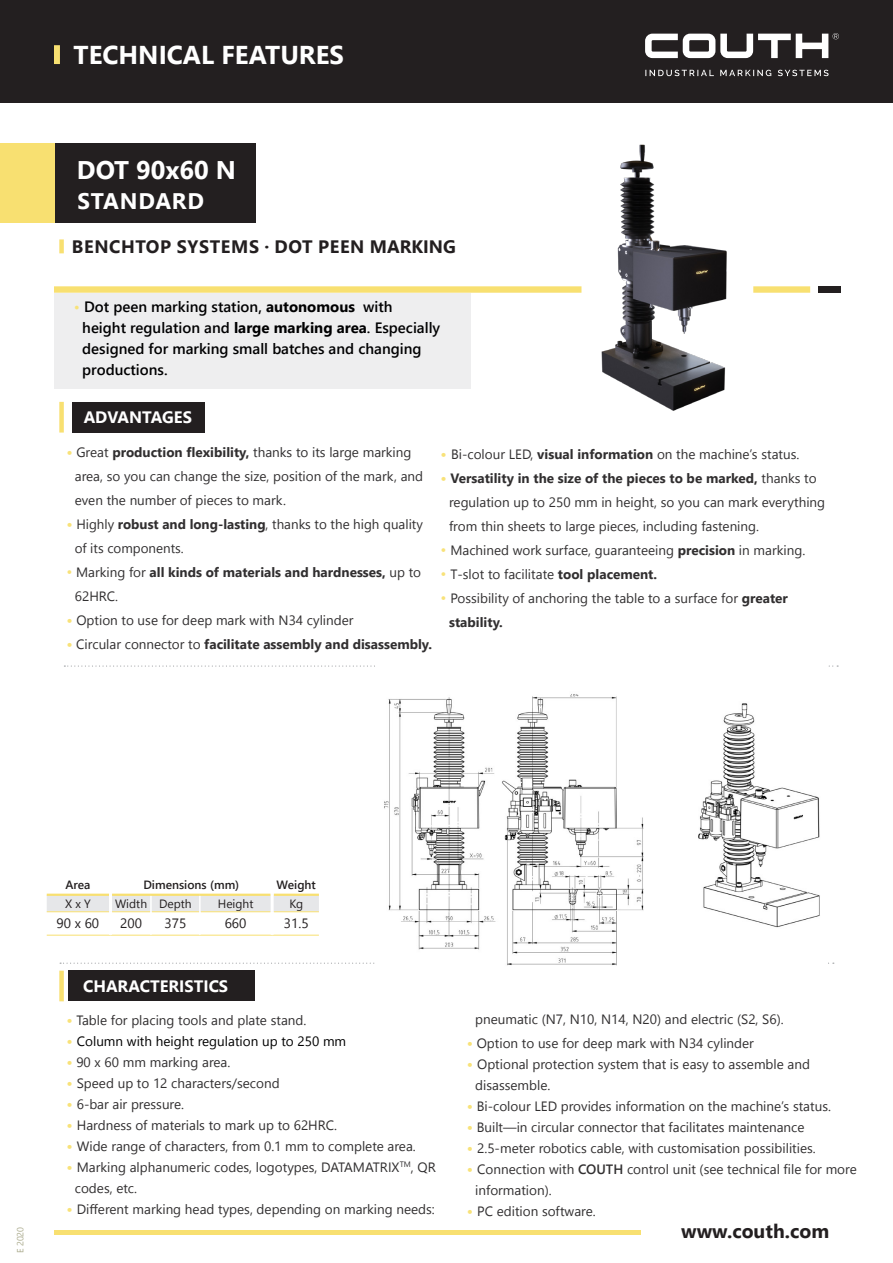
<style>
.page{position:relative;width:893px;height:1263px;background:#fff}
.page>*{position:absolute;margin:0;border:0;box-sizing:border-box;transform-origin:0 0}
.t1{font:700 25.8px "Segoe UI";color:#fff}
.t2{font:700 25.5px "Segoe UI";color:#fff}
.t3{font:700 22.5px "Segoe UI";letter-spacing:.035em;color:#fff}
.t4{font:700 19.5px "Segoe UI";color:#231f20}
.t5{font:700 18px "Segoe UI";letter-spacing:.035em;color:#231f20}
.t6{font:700 16.5px "Segoe UI";color:#fff}
.t7{font:600 15px/21px "Segoe UI";color:#000001}
.t8{font:13.5px/24px "Segoe UI";color:#312f30}
.t9{font:700 13.5px/24px "Segoe UI";color:#312f30}
.t10{font:13.5px "Segoe UI";color:#000001}
.t11{font:13.5px "Segoe UI";color:#231f20}
.t12{font:600 12px "Segoe UI";color:#231f20}
.t13{font:12px "Segoe UI";color:#231f20}
.t14{font:9px "Segoe UI";color:#aaaa8d}
.s1{color:#f8e279}
.s2{font-weight:700}
.s3{font-weight:700;font-size:15px;color:#f8e279}
.s4{font-weight:400;font-size:15px;color:#f8e279}
.s5{font-weight:400}
.s6{font-size:15px;color:#f8e279}
.s7{font-weight:600}
</style>
<div class="page">
<div style="left:54px;top:293px;width:417px;height:95px;background:#eeeeef"></div>
<div style="left:0;top:0;width:893px;height:103px;background:#231f20"></div>
<div style="left:54px;top:45px;width:6px;height:19px;background:#f8e071"></div>
<svg style="left:645px;top:33px;width:194px;height:43px"></svg>
<div style="left:819px;top:286px;width:22px;height:7px;background:#231f20"></div>
<svg style="left:54px;top:286px;width:756px;height:7px;background:#f8e27d"></svg>
<div style="left:54px;top:143px;width:202px;height:80px;background:#231f20"></div>
<div style="left:59px;top:239px;width:5px;height:14px;background:#f8e071"></div>
<div style="left:0;top:143px;width:54px;height:80px;background:#f8e071"></div>
<div style="left:68px;top:971px;width:187px;height:30px;background:#231f20"></div>
<div style="left:59px;top:971px;width:5px;height:30px;background:#f8e071"></div>
<svg style="left:64px;top:665px;width:774px;height:2px"></svg>
<svg style="left:60px;top:963px;width:774px;height:1px"></svg>
<hr style="left:47px;top:894px;width:62px;height:2px;background:#f8e071">
<hr style="left:112px;top:894px;width:39px;height:2px;background:#f8e071">
<hr style="left:151px;top:894px;width:49px;height:2px;background:#f8e071">
<hr style="left:200px;top:894px;width:71px;height:2px;background:#f8e071">
<hr style="left:274px;top:894px;width:45px;height:2px;background:#f8e071">
<hr style="left:111px;top:935px;width:40px;height:1px;background:#f8e071">
<hr style="left:151px;top:935px;width:49px;height:1px;background:#f8e071">
<hr style="left:200px;top:935px;width:72px;height:1px;background:#f8e071">
<hr style="left:47px;top:935px;width:64px;height:1px;background:#f8e071">
<hr style="left:272px;top:935px;width:47px;height:1px;background:#f8e071">
<svg style="left:47px;top:895px;width:272px;height:17px;background:#e8e7de"></svg>
<div style="left:54px;top:1230px;width:586px;height:5px;background:#f8e071"></div>
<div style="left:73px;top:402px;width:132px;height:30px;background:#231f20"></div>
<div style="left:59px;top:402px;width:5px;height:31px;background:#f8e071"></div>
<img style="left:575px;top:144px;width:186px;height:267px">
<img style="left:376px;top:665px;width:451px;height:301px">
<p class="t1" style="left:74px;top:35px;width:272px">TECHNICAL FEATURES</p>
<p class="t2" style="left:77px;top:150px;width:161px">DOT 90x60 N</p>
<p class="t3" style="left:77px;top:184px;width:128px">STANDARD</p>
<p class="t5" style="left:72px;top:233px;width:385px">BENCHTOP SYSTEMS · DOT PEEN MARKING</p>
<p class="t7" style="left:82px;top:295px;width:359px;text-indent:-9px"><span class="s1">•</span> Dot peen marking station, <span class="s2">autonomous</span> with height regulation and <span class="s2">large marking area</span>. Especially designed for marking small batches and changing productions.</p>
<p class="t6" style="left:84px;top:405px;width:110px">ADVANTAGES</p>
<p class="t8" style="left:75px;top:440px;width:350px;text-indent:-9px"><span class="s3">•</span> Great <span class="s2">production flexibility,</span> thanks to its large marking area, so you can change the size, position of the mark, and even the number of pieces to mark.</p>
<p class="t8" style="left:75px;top:512px;width:350px;text-indent:-9px"><span class="s3">•</span> Highly <span class="s2">robust and long-lasting</span>, thanks to the high quality of its components.</p>
<p class="t9" style="left:75px;top:560px;width:348px;text-indent:-9px"><span class="s4">•</span> <span class="s5">Marking for</span> all kinds of materials and hardnesses, <span class="s5">up to<br>62HRC.</span></p>
<p class="t8" style="left:66px;top:608px;width:289px"><span class="s3">•</span> Option to use for deep mark with N34 cylinder</p>
<p class="t9" style="left:66px;top:632px;width:367px"><span class="s6">•</span> <span class="s5">Circular connector to</span> facilitate assembly and disassembly.</p>
<p class="t8" style="left:441px;top:441px;width:360px"><span class="s3">•</span> Bi-colour LED, <span class="s2">visual information</span> on the machine’s status.</p>
<p class="t8" style="left:449px;top:465px;width:378px;text-indent:-9px"><span class="s3">•</span> <span class="s2">Versatility in the size of the pieces to be marked,</span> thanks to regulation up to 250 mm in height, so you can mark everything from thin sheets to large pieces, including fastening.</p>
<p class="t8" style="left:441px;top:537px;width:366px"><span class="s6">•</span> Machined work surface, guaranteeing <span class="s2">precision</span> in marking.</p>
<p class="t8" style="left:441px;top:561px;width:218px"><span class="s6">•</span> T-slot to facilitate <span class="s2">tool placement.</span></p>
<p class="t8" style="left:449px;top:585px;width:340px;text-indent:-9px"><span class="s6">•</span> Possibility of anchoring the table to a surface for <span class="s2">greater stability.</span></p>
<p class="t14" style="left:14px;top:1253px;width:28px;rotate:-90deg">E 2020</p>
<p class="t12" style="left:65px;top:875px;width:27px">Area</p>
<p class="t12" style="left:143px;top:875px;width:97px">Dimensions (mm)</p>
<p class="t12" style="left:277px;top:875px;width:41px">Weight</p>
<p class="t13" style="left:65px;top:895px;width:27px">X x Y</p>
<p class="t13" style="left:115px;top:895px;width:34px">Width</p>
<p class="t13" style="left:159px;top:895px;width:34px">Depth</p>
<p class="t13" style="left:218px;top:895px;width:37px">Height</p>
<p class="t13" style="left:289px;top:895px;width:15px">Kg</p>
<p class="t11" style="left:57px;top:913px;width:44px">90 x 60</p>
<p class="t11" style="left:120px;top:913px;width:23px">200</p>
<p class="t11" style="left:164px;top:913px;width:23px">375</p>
<p class="t11" style="left:225px;top:913px;width:23px">660</p>
<p class="t11" style="left:284px;top:913px;width:26px">31.5</p>
<p class="t6" style="left:83px;top:974px;width:147px">CHARACTERISTICS</p>
<p class="t8" style="left:66px;top:1007px;width:242px"><span class="s3">•</span> Table for placing tools and plate stand.</p>
<p class="t10" style="left:66px;top:1031px;width:281px"><span class="s3">•</span> Column with height regulation up to 250 mm</p>
<p class="t8" style="left:66px;top:1049px;width:166px"><span class="s3">•</span> 90 x 60 mm marking area.</p>
<p class="t8" style="left:66px;top:1070px;width:215px"><span class="s3">•</span> Speed up to 12 characters/second</p>
<p class="t8" style="left:66px;top:1091px;width:119px"><span class="s3">•</span> 6-bar air pressure.</p>
<p class="t8" style="left:66px;top:1112px;width:272px"><span class="s3">•</span> Hardness of materials to mark up to 62HRC.</p>
<p class="t8" style="left:66px;top:1133px;width:351px"><span class="s3">•</span> Wide range of characters, from 0.1 mm to complete area.</p>
<p class="t8" style="left:75px;top:1156px;width:362px;line-height:21px;text-indent:-9px"><span class="s3">•</span> Marking alphanumeric codes, logotypes, DATAMATRIX<sup>TM</sup>, QR codes, etc.</p>
<p class="t8" style="left:66px;top:1196px;width:370px"><span class="s3">•</span> Different marking head types, depending on marking needs:</p>
<p class="t8" style="left:475px;top:1006px;width:310px">pneumatic (N7, N10, N14, N20) and electric (S2, S6).</p>
<p class="t8" style="left:467px;top:1030px;width:289px"><span class="s3">•</span> Option to use for deep mark with N34 cylinder</p>
<p class="t8" style="left:475px;top:1053px;width:336px;line-height:21px;text-indent:-9px"><span class="s3">•</span> Optional protection system that is easy to assemble and disassemble.</p>
<p class="t8" style="left:467px;top:1093px;width:366px"><span class="s3">•</span> Bi-colour LED provides information on the machine’s status.</p>
<p class="t8" style="left:467px;top:1114px;width:339px"><span class="s3">•</span> Built—in circular connector that facilitates maintenance</p>
<p class="t8" style="left:467px;top:1135px;width:351px"><span class="s3">•</span> 2.5-meter robotics cable, with customisation possibilities.</p>
<p class="t8" style="left:475px;top:1158px;width:383px;line-height:21px;text-indent:-9px"><span class="s3">•</span> Connection with <span class="s7">COUTH</span> control unit (see technical file for more information).</p>
<p class="t8" style="left:467px;top:1198px;width:131px"><span class="s3">•</span> PC edition software.</p>
<p class="t4" style="left:681px;top:1216px;width:149px">www.couth.com</p>
</div>
